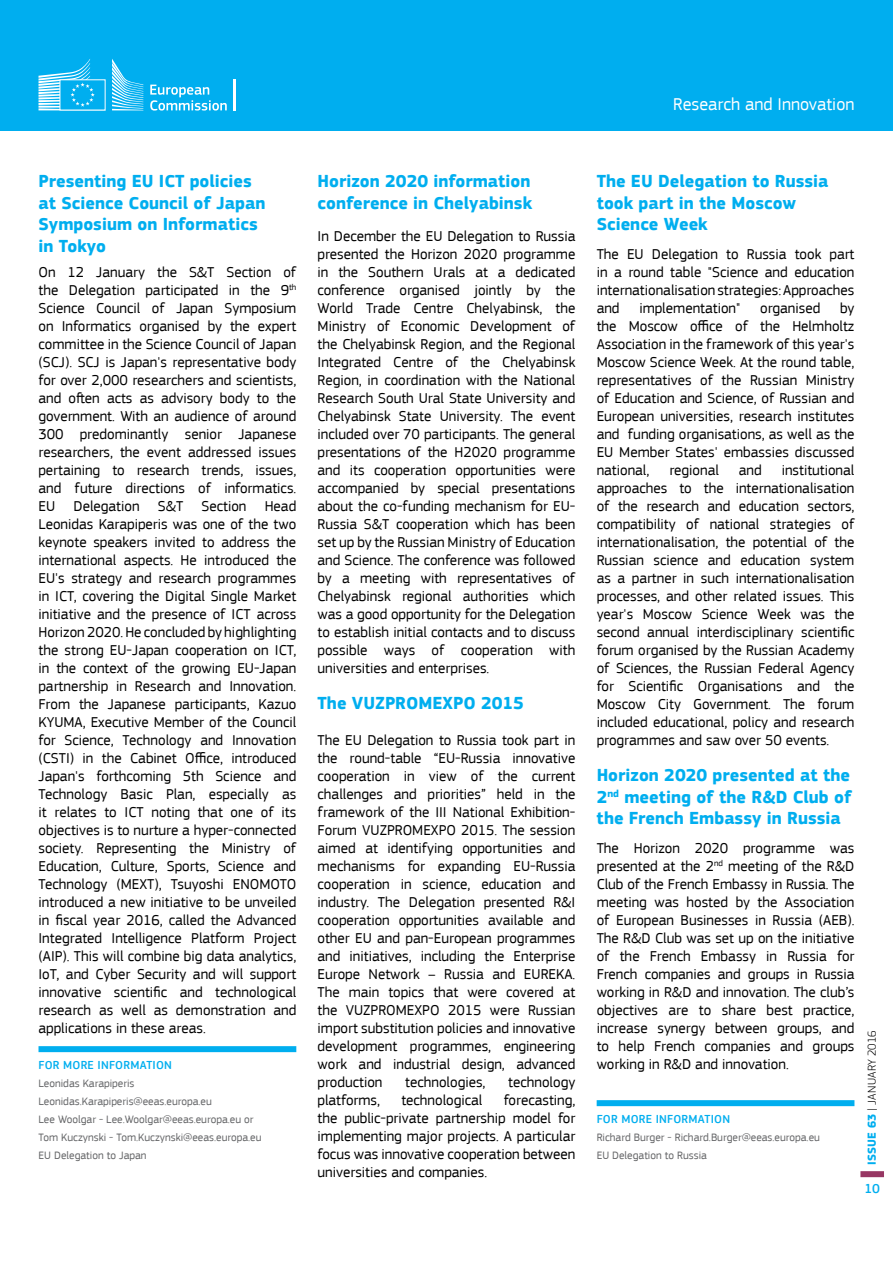
<style>
.page{position:relative;width:893px;height:1263px;background:#fff}
.page>*{position:absolute;margin:0;border:0;box-sizing:border-box;transform-origin:0 0}
.t1{font:700 18px/21.6px "EC Square Sans Pro";color:#00aeef}
.t2{font:18px "EC Square Sans Pro";color:#fff}
.t3{font:15px/18px "EC Square Sans Pro";color:#000;text-align:justify}
.t4{font:500 13.5px "EC Square Sans Pro";color:#00aeef}
.t5{font:500 12px "EC Square Sans Pro";letter-spacing:.02em;color:#00aeef}
.t6{font:300 12px "EC Square Sans Pro";letter-spacing:.02em;color:#000}
.t7{font:11.25px/18px "EC Square Sans Pro";color:#636466}
.s1{font-weight:700;color:#00aeef}
</style>
<div class="page">
<div style="left:0;top:0;width:893px;height:131px;background:#00aeef"></div>
<svg style="left:39px;top:59px;width:104px;height:51px"></svg>
<svg style="left:150px;top:85px;width:77px;height:26px"></svg>
<hr style="left:234px;top:79px;width:2px;height:31px;background:#fff">
<div style="left:860px;top:1171px;width:24px;height:6px;background:#973763"></div>
<div style="left:597px;top:1100px;width:257px;height:6px;background:#00aeef"></div>
<div style="left:39px;top:1046px;width:257px;height:6px;background:#00aeef"></div>
<p class="t2" style="left:673px;top:94px;width:183px">Research and Innovation</p>
<p class="t1" style="left:39px;top:171px;width:228px">Presenting EU ICT policies at Science Council of Japan<br>Symposium on Informatics in Tokyo</p>
<p class="t3" style="left:39px;top:263px;width:259px">On 12 January the S&amp;T Section of the Delegation participated in the 9<sup>th </sup>Science Council of Japan Symposium on Informatics organised by the expert committee in the Science Council of Japan (SCJ). SCJ is Japan's representative body for over 2,000 researchers and scientists, and often acts as advisory body to the government. With an audience of around 300 predominantly senior Japanese researchers, the event addressed issues pertaining to research trends, issues, and future directions of informatics.<br>EU Delegation S&amp;T Section Head Leonidas Karapiperis was one of the two keynote speakers invited to address the international aspects. He introduced the EU's strategy and research programmes in ICT, covering the Digital Single Market initiative and the presence of ICT across Horizon 2020. He concluded by highlighting the strong EU-Japan cooperation on ICT, in the context of the growing EU-Japan partnership in Research and Innovation.<br>From the Japanese participants, Kazuo KYUMA, Executive Member of the Council for Science, Technology and Innovation (CSTI) in the Cabinet Office, introduced Japan's forthcoming 5th Science and Technology Basic Plan, especially as it relates to ICT noting that one of its objectives is to nurture a hyper-connected society. Representing the Ministry of Education, Culture, Sports, Science and Technology (MEXT), Tsuyoshi ENOMOTO introduced a new initiative to be unveiled in fiscal year 2016, called the Advanced Integrated Intelligence Platform Project (AIP). This will combine big data analytics, IoT, and Cyber Security and will support innovative scientific and technological research as well as demonstration and applications in these areas.</p>
<p class="t5" style="left:39px;top:1058px;width:135px">FOR MORE INFORMATION</p>
<p class="t7" style="left:39px;top:1074px;width:225px">Leonidas Karapiperis Leonidas.Karapiperis@eeas.europa.eu<br>Lee Woolgar - Lee.Woolgar@eeas.europa.eu or Tom Kuczynski - Tom.Kuczynski@eeas.europa.eu EU Delegation to Japan</p>
<p class="t1" style="left:318px;top:171px;width:216px">Horizon 2020 information conference in Chelyabinsk</p>
<p class="t3" style="left:318px;top:227px;width:259px">In December the EU Delegation to Russia presented the Horizon 2020 programme in the Southern Urals at a dedicated conference organised jointly by the World Trade Centre Chelyabinsk, the Ministry of Economic Development of the Chelyabinsk Region, and the Regional Integrated Centre of the Chelyabinsk Region, in coordination with the National Research South Ural State University and Chelyabinsk State University. The event included over 70 participants. The general presentations of the H2020 programme and its cooperation opportunities were accompanied by special presentations about the co-funding mechanism for EU-Russia S&amp;T cooperation which has been set up by the Russian Ministry of Education and Science. The conference was followed by a meeting with representatives of Chelyabinsk regional authorities which was a good opportunity for the Delegation to establish initial contacts and to discuss possible ways of cooperation with universities and enterprises.</p>
<p class="t1" style="left:318px;top:693px;width:208px">The VUZPROMEXPO 2015</p>
<p class="t3" style="left:318px;top:731px;width:259px">The EU Delegation to Russia took part in the round-table “EU-Russia innovative cooperation in view of the current challenges and priorities” held in the framework of the III National Exhibition-Forum VUZPROMEXPO 2015. The session aimed at identifying opportunities and mechanisms for expanding EU-Russia cooperation in science, education and industry. The Delegation presented R&amp;I cooperation opportunities available and other EU and pan-European programmes and initiatives, including the Enterprise Europe Network – Russia and EUREKA.<br>The main topics that were covered at the VUZPROMEXPO 2015 were Russian import substitution policies and innovative development programmes, engineering work and industrial design, advanced production</p>
<p class="t3" style="left:405px;top:1073px;width:82px">technologies,</p>
<p class="t3" style="left:508px;top:1073px;width:69px">technology</p>
<p class="t3" style="left:318px;top:1091px;width:259px;text-indent:186px">forecasting, the public-private partnership model for implementing major projects. A particular focus was innovative cooperation between universities and companies.</p>
<p class="t3" style="left:318px;top:1091px;width:64px">platforms,</p>
<p class="t3" style="left:401px;top:1091px;width:83px">technological</p>
<p class="t1" style="left:597px;top:171px;width:233px">The EU Delegation to Russia took part in the Moscow<br>Science Week</p>
<p class="t3" style="left:597px;top:245px;width:259px">The EU Delegation to Russia took part in a round table "Science and education internationalisation strategies: Approaches and</p>
<p class="t3" style="left:639px;top:299px;width:103px">implementation"</p>
<p class="t3" style="left:760px;top:299px;width:62px">organised</p>
<p class="t3" style="left:597px;top:299px;width:259px;text-indent:243px">by the Moscow office of the Helmholtz Association in the framework of this year's Moscow Science Week. At the round table, representatives of the Russian Ministry of Education and Science, of Russian and European universities, research institutes and funding organisations, as well as the EU Member States' embassies discussed national,</p>
<p class="t3" style="left:669px;top:461px;width:51px">regional</p>
<p class="t3" style="left:739px;top:461px;width:24px">and</p>
<p class="t3" style="left:597px;top:461px;width:259px;text-indent:185px">institutional approaches to the internationalisation of the research and education sectors, compatibility of national strategies of internationalisation, the potential of the Russian science and education system as a partner in such internationalisation processes, and other related issues. This year's Moscow Science Week was the second annual interdisciplinary scientific forum organised by the Russian Academy of Sciences, the Russian Federal Agency for Scientific Organisations and the Moscow City Government. The forum included educational, policy and research programmes and saw over 50 events.</p>
<p class="t1" style="left:597px;top:765px;width:257px;text-align:justify">Horizon 2020 presented at the 2<sup>nd</sup> meeting of the R&amp;D Club of the French Embassy in Russia</p>
<p class="t3" style="left:597px;top:839px;width:259px">The Horizon 2020 programme was presented at the 2<sup>nd</sup> meeting of the R&amp;D Club of the French Embassy in Russia. The meeting was hosted by the Association of European Businesses in Russia (AEB).<br>The R&amp;D Club was set up on the initiative of the French Embassy in Russia for French companies and groups in Russia working in R&amp;D and innovation. The club’s objectives are to share best practice, increase synergy between groups, and to help French companies and groups working in R&amp;D and innovation.</p>
<p class="t5" style="left:597px;top:1112px;width:135px">FOR MORE INFORMATION</p>
<p class="t7" style="left:597px;top:1128px;width:225px">Richard Burger - Richard.Burger@eeas.europa.eu<br>EU Delegation to Russia</p>
<p class="t6" style="left:865px;top:1165px;width:136px;rotate:-90deg"><span class="s1">ISSUE 63</span> | JANUARY 2016</p>
<p class="t4" style="left:865px;top:1180px;width:17px">10</p>
</div>
